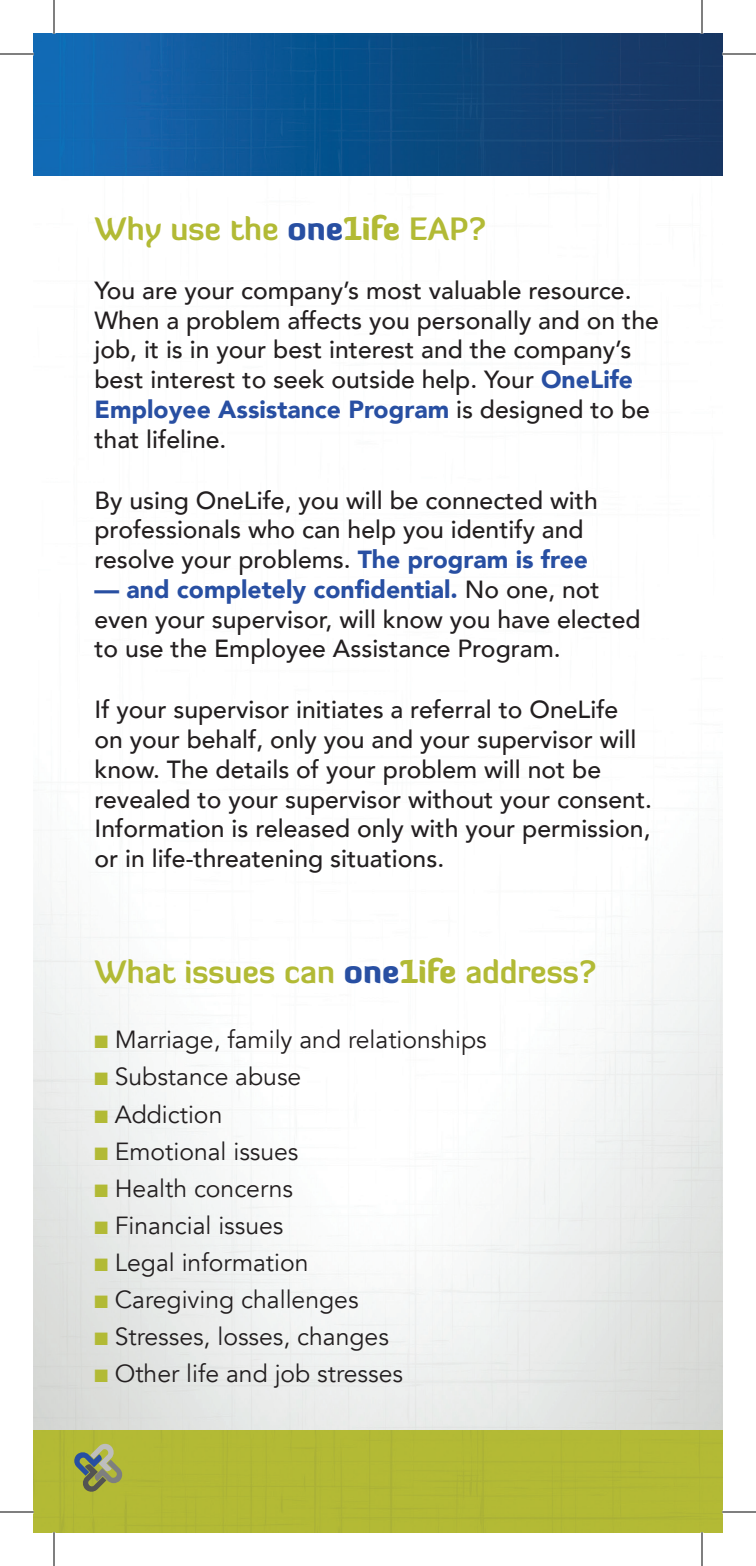
<style>
.page{position:relative;width:756px;height:1566px;background:#fff}
.page>*{position:absolute;margin:0;border:0;box-sizing:border-box;transform-origin:0 0}
.t1{font:700 31.5px "Diavlo";color:#b2ba35}
.t2{font:500 24.75px/29.7px "Avenir";color:#231f20}
.t3{font:24.75px "Avenir";color:#231f20}
.s1{font-weight:900;color:#284fa2}
.s2{font-weight:900}
.s3{color:#b2ba35}
</style>
<div class="page">
<img style="left:34px;top:776px;width:688px;height:655px">
<div style="left:34px;top:1431px;width:688px;height:101px;background:#b3ba35"></div>
<svg style="left:74px;top:1444px;width:48px;height:48px;background:#929a5d"></svg>
<img style="left:34px;top:34px;width:688px;height:142px">
<hr style="left:0;top:54px;width:34px;height:1px;background:#000">
<hr style="left:722px;top:54px;width:34px;height:1px;background:#000">
<hr style="left:0;top:1512px;width:34px;height:1px;background:#000">
<hr style="left:722px;top:1512px;width:34px;height:1px;background:#000">
<hr style="left:54px;top:0;width:1px;height:34px;background:#000">
<hr style="left:54px;top:1532px;width:1px;height:34px;background:#000">
<hr style="left:702px;top:0;width:1px;height:34px;background:#000">
<hr style="left:702px;top:1532px;width:1px;height:34px;background:#000">
<p class="t1" style="left:94px;top:208px;width:393px">Why use the <span class="s1">one</span><span class="s2">1ife</span> EAP?</p>
<p class="t2" style="left:94px;top:274px;width:566px">You are your company’s most valuable resource.<br>When a problem affects you personally and on the job, it is in your best interest and the company’s best interest to seek outside help. Your <span class="s1">OneLife Employee Assistance Program</span> is designed to be that lifeline.</p>
<p class="t2" style="left:94px;top:484px;width:505px">By using OneLife, you will be connected with professionals who can help you identify and resolve your problems. <span class="s1">The program is free</span></p>
<p class="t2" style="left:94px;top:573px;width:548px"><span class="s1">— and completely confidential.</span> No one, not even your supervisor, will know you have elected to use the Employee Assistance Program.</p>
<p class="t2" style="left:94px;top:694px;width:559px">If your supervisor initiates a referral to OneLife on your behalf, only you and your supervisor will know. The details of your problem will not be revealed to your supervisor without your consent.<br>Information is released only with your permission, or in life-threatening situations.</p>
<p class="t1" style="left:94px;top:951px;width:503px">What issues can <span class="s1">one</span><span class="s2">1ife</span> address?</p>
<p class="t3" style="left:94px;top:1025px;width:394px"><span class="s3">■</span> Marriage, family and relationships</p>
<p class="t3" style="left:94px;top:1062px;width:208px"><span class="s3">■</span> Substance abuse</p>
<p class="t3" style="left:94px;top:1099px;width:129px"><span class="s3">■</span> Addiction</p>
<p class="t3" style="left:94px;top:1136px;width:206px"><span class="s3">■</span> Emotional issues</p>
<p class="t3" style="left:94px;top:1174px;width:200px"><span class="s3">■</span> Health concerns</p>
<p class="t3" style="left:94px;top:1211px;width:190px"><span class="s3">■</span> Financial issues</p>
<p class="t3" style="left:94px;top:1248px;width:216px"><span class="s3">■</span> Legal information</p>
<p class="t3" style="left:94px;top:1285px;width:266px"><span class="s3">■</span> Caregiving challenges</p>
<p class="t3" style="left:94px;top:1322px;width:296px"><span class="s3">■</span> Stresses, losses, changes</p>
<p class="t3" style="left:94px;top:1359px;width:310px"><span class="s3">■</span> Other life and job stresses</p>
</div>
